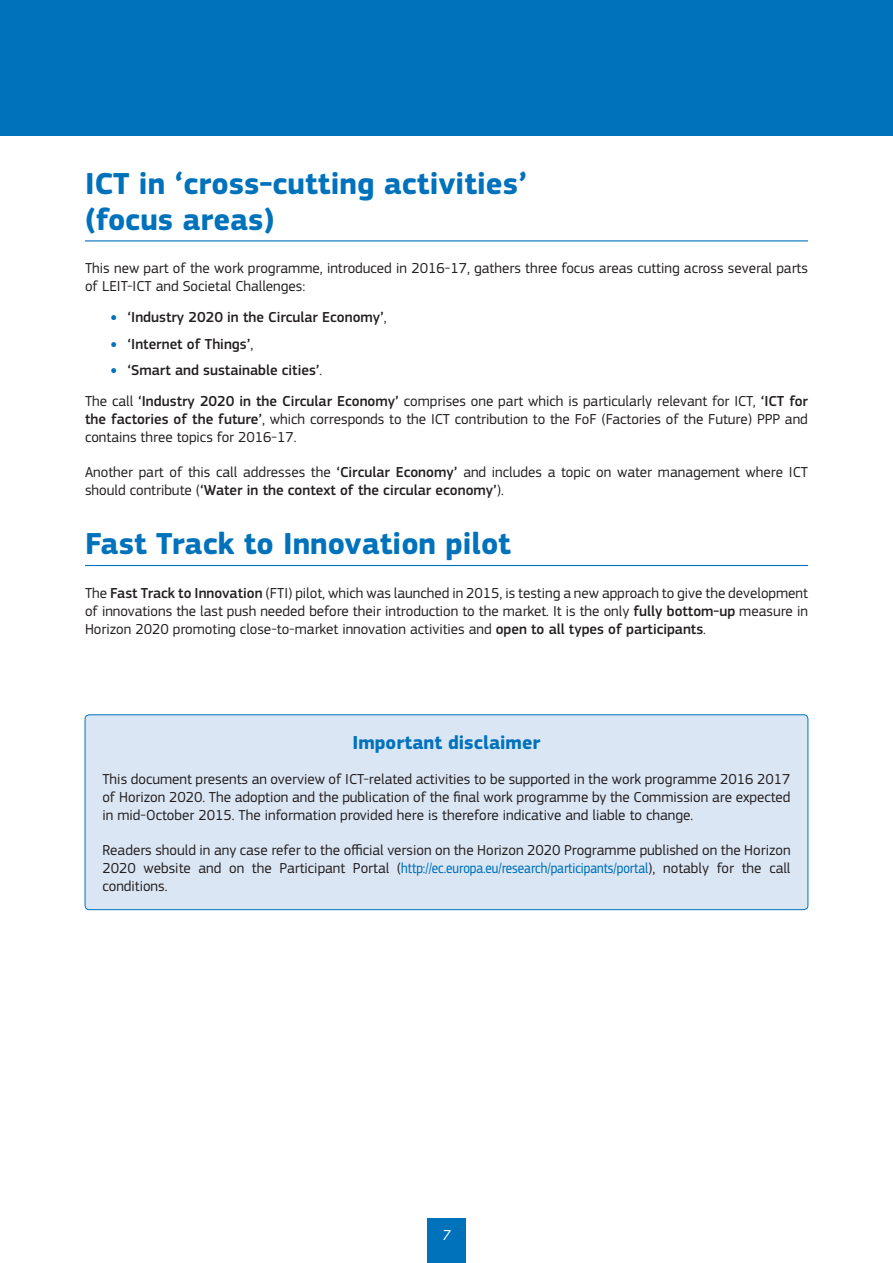
<style>
.page{position:relative;width:893px;height:1263px;background:#fff}
.page>*{position:absolute;margin:0;border:0;box-sizing:border-box;transform-origin:0 0}
.t1{font:700 31.5px/36px "EC Square Sans Pro";color:#0072bc}
.t2{font:700 19.5px "EC Square Sans Pro";color:#0072bc}
.t3{font:15px/18px "EC Square Sans Pro";color:#231f20}
.t4{font:500 15px/30.8px "EC Square Sans Pro";color:#231f20}
.t5{font:italic 15px "EC Square Sans Pro";color:#fff}
.s1{font-weight:900;color:#0072bc}
.s2{font-weight:400}
.s3{font-weight:500}
.s4{font-family:"EC Square Sans Cond Pro";color:#0072bc}
</style>
<div class="page">
<div style="left:0;top:0;width:893px;height:136px;background:#0072bc"></div>
<div style="left:427px;top:1218px;width:39px;height:45px;background:#0072bc"></div>
<hr style="left:85px;top:240px;width:723px;height:1px;background:#0072bc">
<hr style="left:85px;top:565px;width:723px;height:1px;background:#0072bc">
<div style="left:85px;top:715px;width:723px;height:195px;background:#dbe6f4;border-radius:4px"></div>
<div style="left:85px;top:714px;width:723px;height:196px;border:1px solid #0072bc;border-radius:4px"></div>
<h1 class="t1" style="left:85px;top:166px;width:444px">ICT in ‘cross-cutting activities’ (focus areas)</h1>
<p class="t3" style="left:85px;top:259px;width:724px">This new part of the work programme, introduced in 2016-17, gathers three focus areas cutting across several parts of LEIT-ICT and Societal Challenges:</p>
<p class="t4" style="left:111px;top:302px;width:278px"><span class="s1">•</span> ‘Industry 2020 in the Circular Economy’<span class="s2">,</span></p>
<p class="t4" style="left:111px;top:328px;width:144px"><span class="s1">•</span> ‘Internet of Things’<span class="s2">,</span></p>
<p class="t4" style="left:85px;top:355px;width:724px;text-indent:26px"><span class="s1">•</span> ‘Smart and sustainable cities’<span class="s2">.<br>The call</span> ‘Industry 2020 in the Circular Economy’ <span class="s2">comprises one part which is particularly relevant for ICT,</span> ‘ICT for</p>
<p class="t3" style="left:85px;top:410px;width:724px"><span class="s3">the factories of the future’</span>, which corresponds to the ICT contribution to the FoF (Factories of the Future) PPP and contains three topics for 2016-17.</p>
<p class="t3" style="left:85px;top:463px;width:724px">Another part of this call addresses the <span class="s3">‘Circular Economy’</span> and includes a topic on water management where ICT should contribute (<span class="s3">‘Water in the context of the circular economy’</span>).</p>
<h1 class="t1" style="left:85px;top:527px;width:428px">Fast Track to Innovation pilot</h1>
<p class="t3" style="left:85px;top:584px;width:724px;text-align:justify">The <span class="s3">Fast Track to Innovation</span> (FTI) pilot, which was launched in 2015, is testing a new approach to give the development of innovations the last push needed before their introduction to the market. It is the only <span class="s3">fully bottom-up</span> measure in Horizon 2020 promoting close-to-market innovation activities and <span class="s3">open to all types of participants</span>.</p>
<h2 class="t2" style="left:353px;top:730px;width:189px">Important disclaimer</h2>
<p class="t3" style="left:102px;top:770px;width:690px;text-align:justify">This document presents an overview of ICT-related activities to be supported in the work programme 2016 2017 of Horizon 2020. The adoption and the publication of the final work programme by the Commission are expected in mid-October 2015. The information provided here is therefore indicative and liable to change.</p>
<p class="t3" style="left:102px;top:841px;width:690px;text-align:justify">Readers should in any case refer to the official version on the Horizon 2020 Programme published on the Horizon 2020 website and on the Participant Portal (<span class="s4">http://ec.europa.eu/research/participants/portal</span>), notably for the call conditions.</p>
<p class="t5" style="left:442px;top:1227px;width:10px">7</p>
</div>
